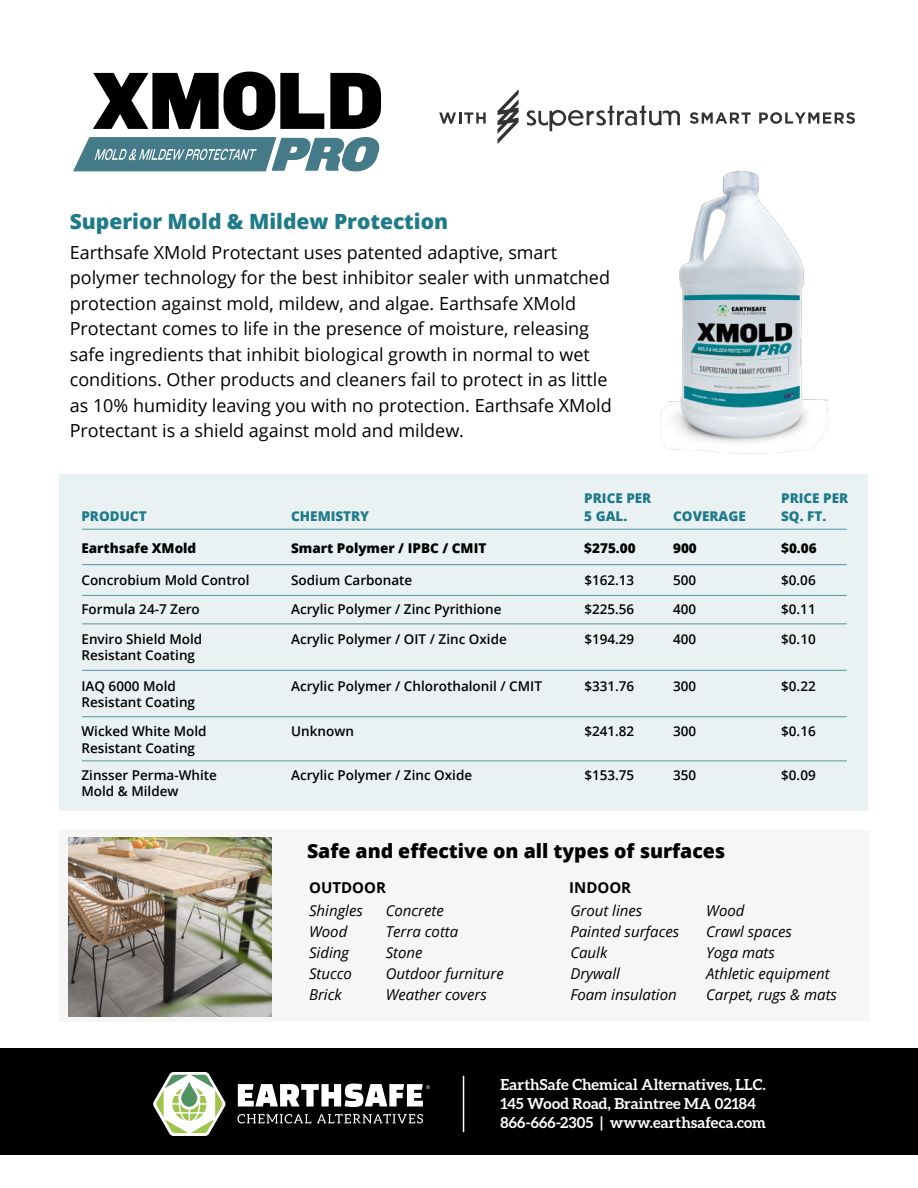
<style>
.page{position:relative;width:918px;height:1188px;background:#fff}
.page>*{position:absolute;margin:0;border:0;box-sizing:border-box;transform-origin:0 0}
.t1{font:800 21px "Open Sans";color:#1f7a8a}
.t2{font:800 19.5px "Open Sans";color:#000}
.t3{font:18px/25.5px "Open Sans";color:#000}
.t4{font:700 15.15px/19px "Aleo";letter-spacing:.01em;color:#fff}
.t5{font:italic 15px/21px "Open Sans";color:#000}
.t6{font:700 15px "Open Sans";color:#000}
.t7{font:600 13.5px/16.2px "Open Sans";color:#000}
.t8{font:800 13.5px/18px "Open Sans";color:#1f7a8a}
.t9{font:800 13.5px "Open Sans";color:#000}
</style>
<div class="page">
<div style="left:0;top:1048px;width:918px;height:106px;background:#000"></div>
<svg style="left:238px;top:1084px;width:192px;height:23px"></svg>
<svg style="left:237px;top:1114px;width:74px;height:9px"></svg>
<svg style="left:317px;top:1114px;width:106px;height:9px"></svg>
<svg style="left:153px;top:1072px;width:73px;height:64px"></svg>
<hr style="left:463px;top:1076px;width:1px;height:56px;background:#fff">
<img style="left:660px;top:171px;width:169px;height:283px">
<div style="left:59px;top:474px;width:809px;height:336px;background:#e9f1f3"></div>
<hr style="left:82px;top:529px;width:765px;height:1px;background:#5595a4">
<hr style="left:82px;top:564px;width:765px;height:1px;background:#5595a4">
<hr style="left:82px;top:595px;width:765px;height:1px;background:#5595a4">
<hr style="left:82px;top:623px;width:765px;height:1px;background:#5595a4">
<hr style="left:82px;top:670px;width:765px;height:1px;background:#5595a4">
<hr style="left:82px;top:716px;width:765px;height:1px;background:#5595a4">
<hr style="left:82px;top:761px;width:765px;height:1px;background:#5595a4">
<div style="left:59px;top:830px;width:811px;height:191px;background:#f6f6f6"></div>
<img style="left:68px;top:837px;width:204px;height:179px">
<svg style="left:93px;top:72px;width:231px;height:58px"></svg>
<svg style="left:330px;top:73px;width:51px;height:56px"></svg>
<svg style="left:73px;top:137px;width:307px;height:35px;background:#6d96a1"></svg>
<svg style="left:497px;top:89px;width:22px;height:55px"></svg>
<svg style="left:690px;top:112px;width:61px;height:12px"></svg>
<svg style="left:759px;top:112px;width:96px;height:12px"></svg>
<svg style="left:439px;top:112px;width:47px;height:12px"></svg>
<svg style="left:527px;top:105px;width:153px;height:26px"></svg>
<p class="t1" style="left:70px;top:213px;width:380px">Superior Mold &amp; Mildew Protection</p>
<p class="t3" style="left:70px;top:241px;width:543px">Earthsafe XMold Protectant uses patented adaptive, smart polymer technology for the best inhibitor sealer with unmatched protection against mold, mildew, and algae. Earthsafe XMold Protectant comes to life in the presence of moisture, releasing safe ingredients that inhibit biological growth in normal to wet conditions. Other products and cleaners fail to protect in as little as 10% humidity leaving you with no protection. Earthsafe XMold Protectant is a shield against mold and mildew.</p>
<p class="t8" style="left:584px;top:490px;width:69px">PRICE PER<br>5 GAL.</p>
<p class="t8" style="left:781px;top:490px;width:69px">PRICE PER<br>SQ. FT.</p>
<p class="t8" style="left:81px;top:508px;width:67px">PRODUCT</p>
<p class="t8" style="left:291px;top:508px;width:80px">CHEMISTRY</p>
<p class="t8" style="left:673px;top:508px;width:74px">COVERAGE</p>
<p class="t9" style="left:81px;top:543px;width:116px">Earthsafe XMold</p>
<p class="t9" style="left:291px;top:543px;width:197px">Smart Polymer / IPBC / CMIT</p>
<p class="t9" style="left:584px;top:543px;width:53px">$275.00</p>
<p class="t9" style="left:673px;top:543px;width:25px">900</p>
<p class="t9" style="left:781px;top:543px;width:37px">$0.06</p>
<p class="t7" style="left:81px;top:574px;width:170px">Concrobium Mold Control</p>
<p class="t7" style="left:291px;top:574px;width:123px">Sodium Carbonate</p>
<p class="t7" style="left:584px;top:574px;width:51px">$162.13</p>
<p class="t7" style="left:673px;top:574px;width:25px">500</p>
<p class="t7" style="left:781px;top:574px;width:36px">$0.06</p>
<p class="t7" style="left:81px;top:602px;width:120px">Formula 24-7 Zero</p>
<p class="t7" style="left:291px;top:602px;width:212px">Acrylic Polymer / Zinc Pyrithione</p>
<p class="t7" style="left:584px;top:602px;width:51px">$225.56</p>
<p class="t7" style="left:673px;top:602px;width:25px">400</p>
<p class="t7" style="left:781px;top:602px;width:36px">$0.11</p>
<p class="t7" style="left:81px;top:632px;width:122px">Enviro Shield Mold<br>Resistant Coating</p>
<p class="t7" style="left:291px;top:632px;width:217px">Acrylic Polymer / OIT / Zinc Oxide</p>
<p class="t7" style="left:584px;top:632px;width:51px">$194.29</p>
<p class="t7" style="left:673px;top:632px;width:25px">400</p>
<p class="t7" style="left:781px;top:632px;width:36px">$0.10</p>
<p class="t7" style="left:81px;top:679px;width:115px">IAQ 6000 Mold<br>Resistant Coating</p>
<p class="t7" style="left:291px;top:679px;width:252px">Acrylic Polymer / Chlorothalonil / CMIT</p>
<p class="t7" style="left:584px;top:679px;width:51px">$331.76</p>
<p class="t7" style="left:673px;top:679px;width:25px">300</p>
<p class="t7" style="left:781px;top:679px;width:36px">$0.22</p>
<p class="t7" style="left:82px;top:725px;width:127px">Wicked White Mold<br>Resistant Coating</p>
<p class="t7" style="left:291px;top:725px;width:64px">Unknown</p>
<p class="t7" style="left:584px;top:725px;width:51px">$241.82</p>
<p class="t7" style="left:673px;top:725px;width:25px">300</p>
<p class="t7" style="left:781px;top:725px;width:36px">$0.16</p>
<p class="t7" style="left:82px;top:768px;width:137px">Zinsser Perma-White<br>Mold &amp; Mildew</p>
<p class="t7" style="left:291px;top:768px;width:183px">Acrylic Polymer / Zinc Oxide</p>
<p class="t7" style="left:584px;top:768px;width:51px">$153.75</p>
<p class="t7" style="left:673px;top:768px;width:25px">350</p>
<p class="t7" style="left:781px;top:768px;width:36px">$0.09</p>
<p class="t2" style="left:307px;top:836px;width:420px">Safe and effective on all types of surfaces</p>
<p class="t6" style="left:309px;top:879px;width:78px">OUTDOOR</p>
<p class="t5" style="left:309px;top:902px;width:55px">Shingles<br>Wood<br>Siding<br>Stucco<br>Brick</p>
<p class="t5" style="left:386px;top:902px;width:120px">Concrete<br>Terra cotta<br>Stone<br>Outdoor furniture<br>Weather covers</p>
<p class="t6" style="left:569px;top:879px;width:64px">INDOOR</p>
<p class="t5" style="left:570px;top:902px;width:110px">Grout lines<br>Painted surfaces<br>Caulk<br>Drywall<br>Foam insulation</p>
<p class="t5" style="left:706px;top:902px;width:132px">Wood<br>Crawl spaces<br>Yoga mats<br>Athletic equipment<br>Carpet, rugs &amp; mats</p>
<p class="t4" style="left:501px;top:1076px;width:267px">EarthSafe Chemical Alternatives, LLC.<br>145 Wood Road, Braintree MA 02184<br>866-666-2305 | www.earthsafeca.com</p>
</div>
